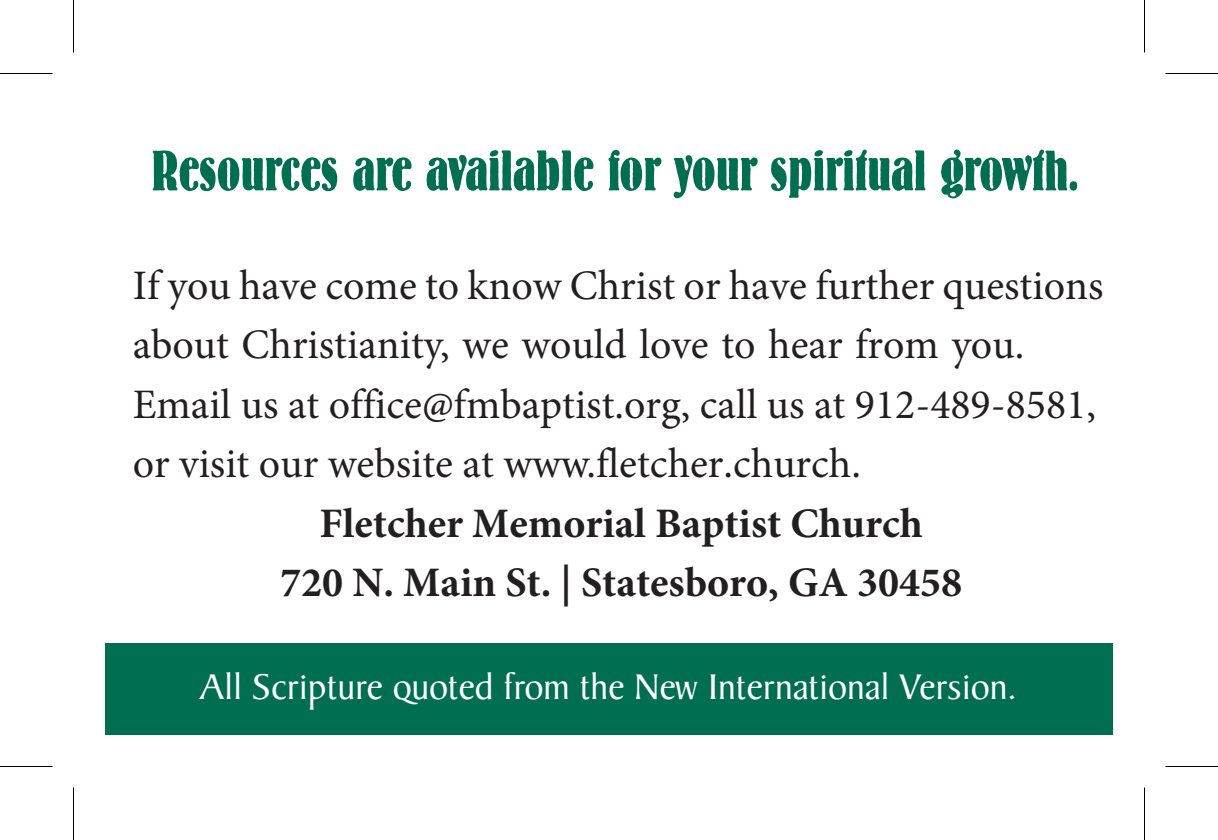
<style>
.page{position:relative;width:1218px;height:840px;background:#fff}
.page>*{position:absolute;margin:0;border:0;box-sizing:border-box;transform-origin:0 0}
.t1{font:700 condensed 56px "Bernhard Std";color:#006e51}
.t2{font:42px "Minion Pro";color:#231f20}
.t3{font:700 42px "Minion Pro";color:#231f20}
.t4{font:38.5px "Baker Signet";color:#fff}
</style>
<div class="page">
<div style="left:105px;top:643px;width:1008px;height:91px;background:#006e51"></div>
<hr style="left:0;top:73px;width:52px;height:1px;background:#000">
<hr style="left:1166px;top:73px;width:52px;height:1px;background:#000">
<hr style="left:0;top:766px;width:52px;height:1px;background:#000">
<hr style="left:1166px;top:766px;width:52px;height:1px;background:#000">
<hr style="left:73px;top:0;width:1px;height:52px;background:#000">
<hr style="left:73px;top:788px;width:1px;height:52px;background:#000">
<hr style="left:1144px;top:0;width:1px;height:52px;background:#000">
<hr style="left:1144px;top:788px;width:1px;height:52px;background:#000">
<p class="t1" style="left:151px;top:141px;width:929px">Resources are available for your spiritual growth.</p>
<p class="t2" style="left:133px;top:257px;width:972px">If you have come to know Christ or have further questions</p>
<p class="t2" style="left:133px;top:316px;width:893px">about Christianity, we would love to hear from you.</p>
<p class="t2" style="left:133px;top:376px;width:965px">Email us at office@fmbaptist.org, call us at 912-489-8581,</p>
<p class="t2" style="left:133px;top:435px;width:730px">or visit our website at www.fletcher.church.</p>
<p class="t3" style="left:319px;top:494px;width:605px">Fletcher Memorial Baptist Church</p>
<p class="t3" style="left:280px;top:553px;width:684px">720 N. Main St. | Statesboro, GA 30458</p>
<p class="t4" style="left:201px;top:665px;width:818px">All Scripture quoted from the New International Version.</p>
</div>
